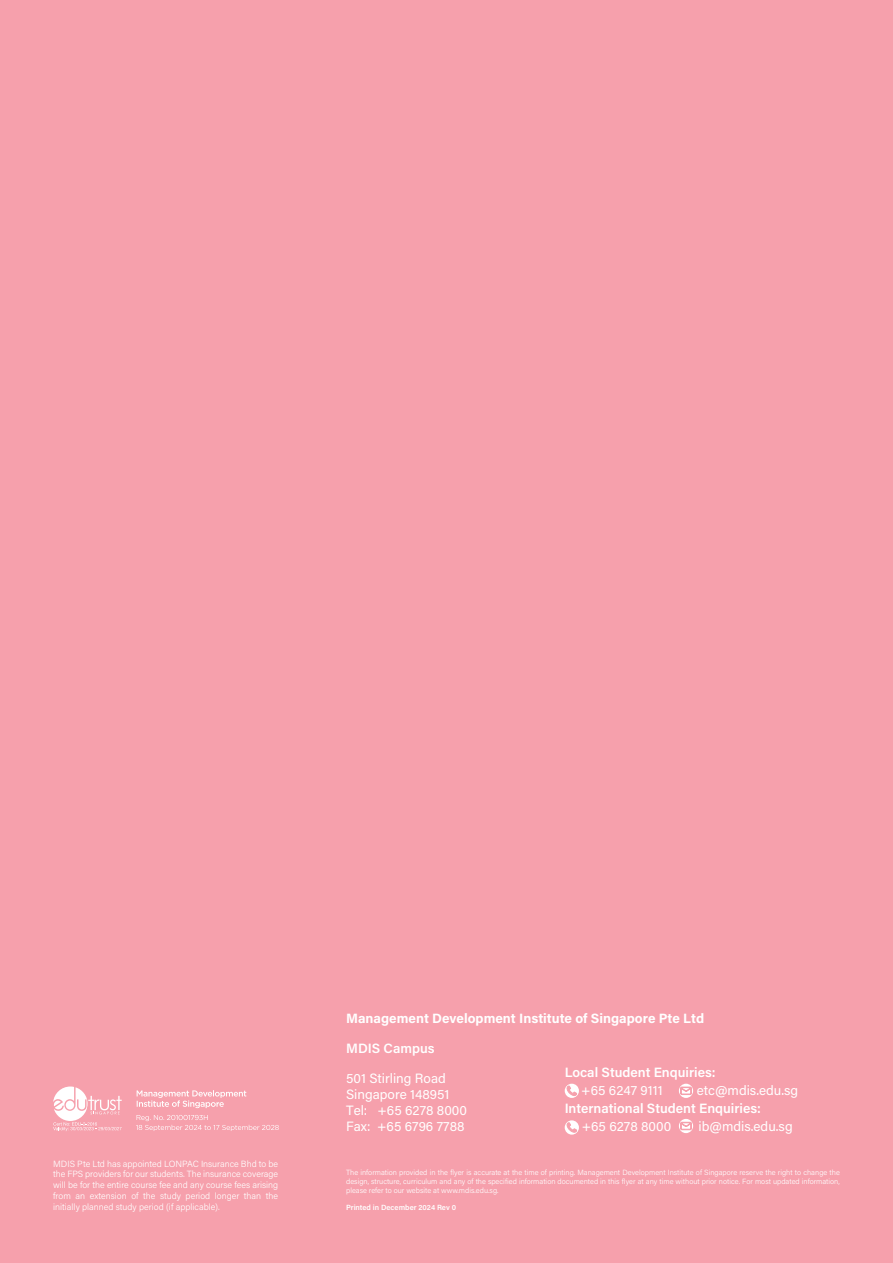
<style>
.page{position:relative;width:893px;height:1263px;background:#f6a0ac}
.page>*{position:absolute;margin:0;border:0;box-sizing:border-box;transform-origin:0 0}
.t1{font:13.5px/16.2px "Acumin Pro";color:#fff}
.t2{font:600 13.5px "Acumin Pro";color:#fff}
.t3{font:700 13.5px "Acumin Pro";color:#fff}
.t4{font:300 9px/10.8px "Acumin Pro";color:#fff;text-align:justify}
.t5{font:300 7.5px/9px "Acumin Pro";color:#fff;text-align:justify}
.t6{font:600 7.5px "Acumin Pro";color:#fff}
</style>
<div class="page">
<svg style="left:565px;top:1084px;width:14px;height:14px"></svg>
<svg style="left:567px;top:1084px;width:10px;height:12px"></svg>
<svg style="left:565px;top:1120px;width:14px;height:14px"></svg>
<svg style="left:567px;top:1120px;width:10px;height:13px"></svg>
<svg style="left:679px;top:1084px;width:14px;height:14px"></svg>
<svg style="left:680px;top:1087px;width:12px;height:8px"></svg>
<svg style="left:679px;top:1119px;width:14px;height:14px"></svg>
<svg style="left:680px;top:1122px;width:12px;height:8px"></svg>
<svg style="left:53px;top:1086px;width:69px;height:45px"></svg>
<svg style="left:137px;top:1090px;width:109px;height:18px"></svg>
<svg style="left:136px;top:1115px;width:143px;height:16px"></svg>
<p class="t4" style="left:53px;top:1158px;width:226px">MDIS Pte Ltd has appointed LONPAC Insurance Bhd to be the FPS providers for our students. The insurance coverage will be for the entire course fee and any course fees arising from an extension of the study period longer than the initially planned study period (if applicable).</p>
<h1 class="t3" style="left:346px;top:1009px;width:360px">Management Development Institute of Singapore Pte Ltd</h1>
<h1 class="t2" style="left:346px;top:1039px;width:90px">MDIS Campus</h1>
<h1 class="t1" style="left:346px;top:1069px;width:122px">501 Stirling Road<br>Singapore 148951<br>Tel: +65 6278 8000<br>Fax: +65 6796 7788</h1>
<h1 class="t2" style="left:565px;top:1063px;width:152px">Local Student Enquiries:</h1>
<h1 class="t1" style="left:581px;top:1081px;width:83px">+65 6247 9111</h1>
<h1 class="t1" style="left:697px;top:1081px;width:103px">etc@mdis.edu.sg</h1>
<h1 class="t2" style="left:565px;top:1099px;width:198px">International Student Enquiries:</h1>
<h1 class="t1" style="left:582px;top:1117px;width:91px">+65 6278 8000</h1>
<h1 class="t1" style="left:699px;top:1117px;width:96px">ib@mdis.edu.sg</h1>
<p class="t5" style="left:346px;top:1168px;width:495px">The information provided in the flyer is accurate at the time of printing. Management Development Institute of Singapore reserve the right to change the design, structure, curriculum and any of the specified information documented in this flyer at any time without prior notice. For most updated information, please refer to our website at www.mdis.edu.sg.</p>
<p class="t6" style="left:346px;top:1202px;width:111px">Printed in December 2024 Rev 0</p>
</div>
